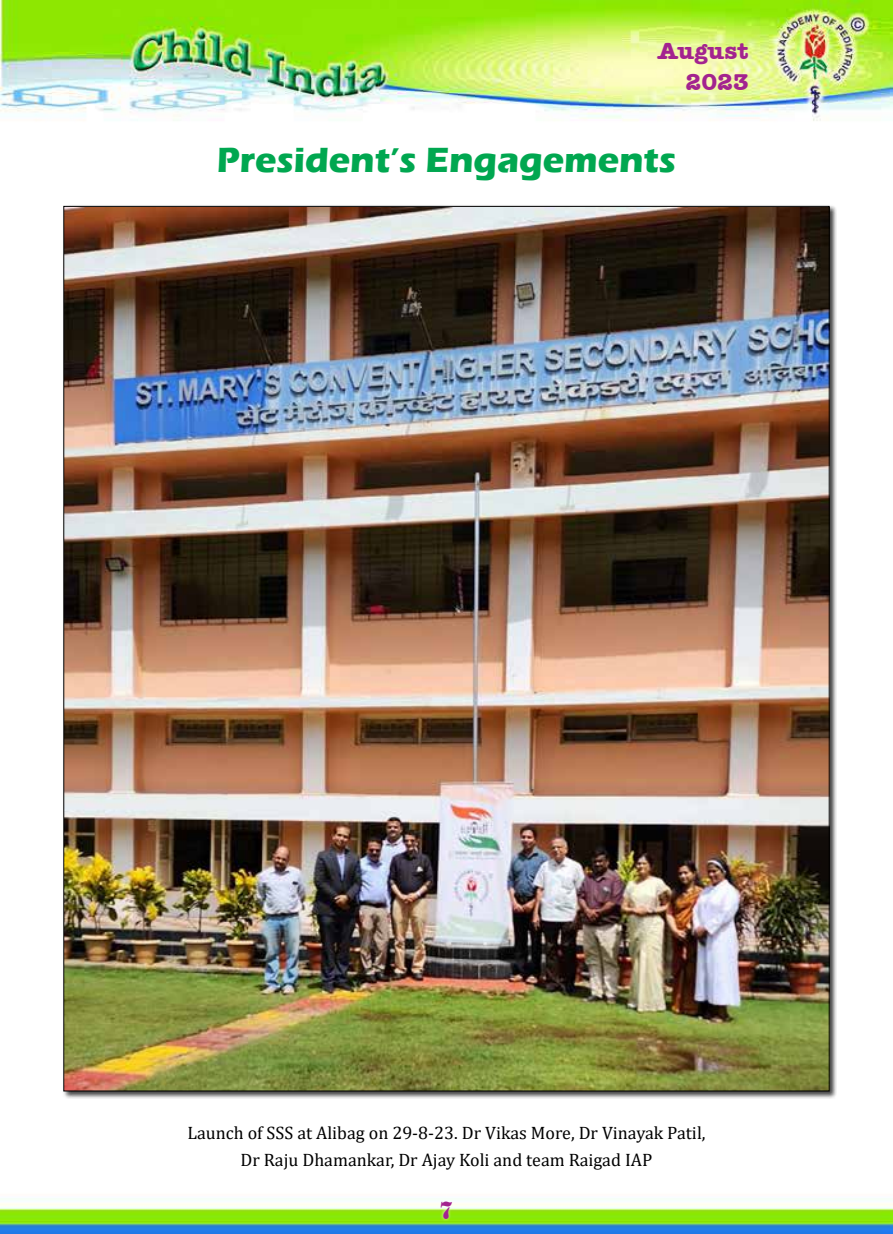
<style>
.page{position:relative;width:893px;height:1234px;background:#fff}
.page>*{position:absolute;margin:0;border:0;box-sizing:border-box;transform-origin:0 0}
.t1{font:700 36px "Eras ITC";color:#00a750}
.t2{font:25.5px "Army";color:#a3238f}
.t3{font:700 24px/30.6px "Amer Typewriter IT Cby BT";color:#a3238f;text-align:right}
.t4{font:18px/27px "Cambria";color:#000;text-align:center}
.t5{font:700 18px "Amer Typewriter IT Cby BT";color:#a3238f}
</style>
<div class="page">
<img style="left:0;top:0;width:893px;height:1233px">
<div style="left:437px;top:1198px;width:18px;height:23px;background:#fff;opacity:.75"></div>
<div style="left:62px;top:204px;width:775px;height:894px;background:#000;opacity:.75"></div>
<img style="left:65px;top:208px;width:762px;height:880px">
<h3 class="t3" style="left:658px;top:35px;width:92px">August<br>2023</h3>
<p class="t5" style="left:650px;top:39px;width:56px">Vol. 1</p>
<h1 class="t1" style="left:217px;top:139px;width:461px">President’s Engagements</h1>
<p class="t4" style="left:187px;top:1118px;width:520px">Launch of SSS at Alibag on 29-8-23. Dr Vikas More, Dr Vinayak Patil,<br>Dr Raju Dhamankar, Dr Ajay Koli and team Raigad IAP</p>
<h2 class="t2" style="left:439px;top:1195px;width:16px">7</h2>
</div>
